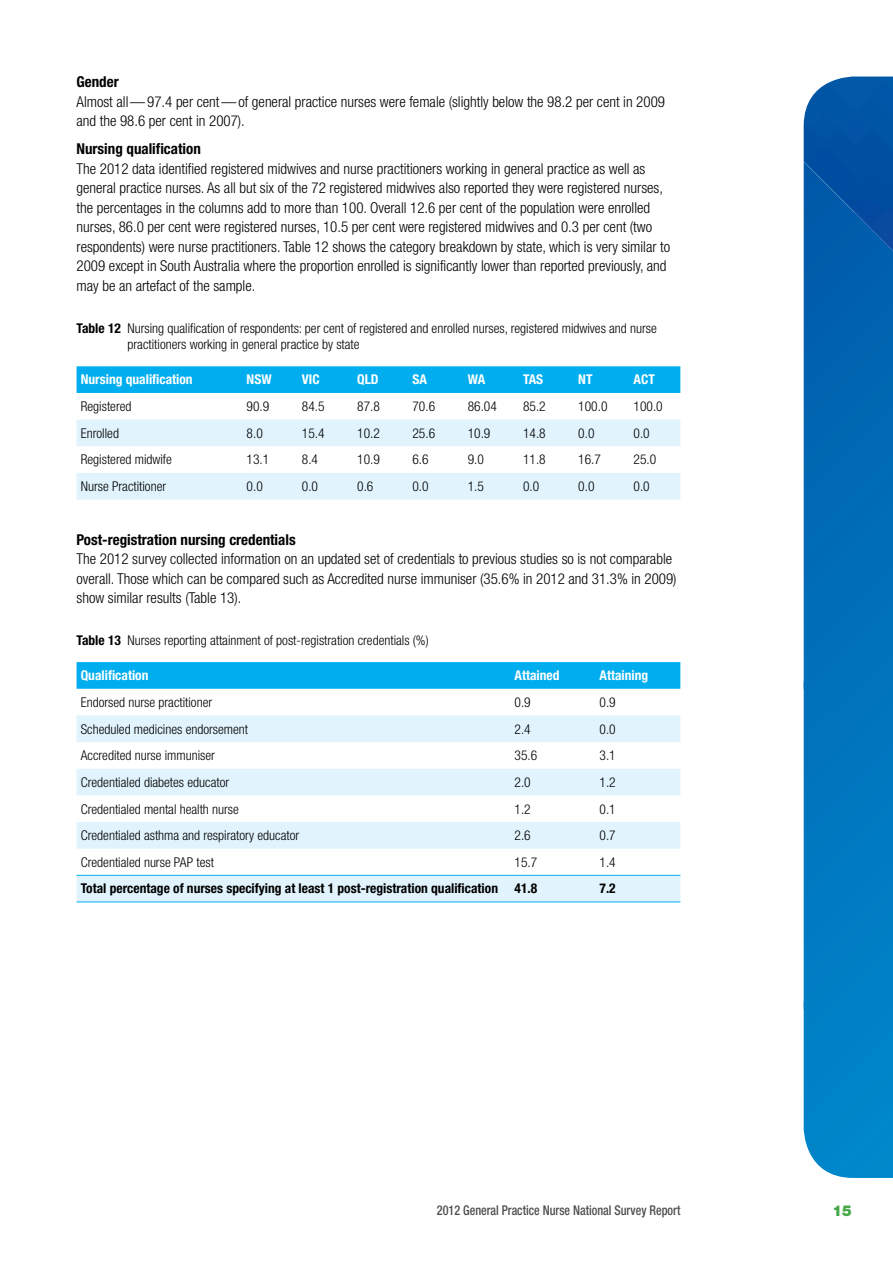
<style>
.page{position:relative;width:893px;height:1263px;background:#fff}
.page>*{position:absolute;margin:0;border:0;box-sizing:border-box;transform-origin:0 0}
.Body{font:300 condensed 15px/19.5px "Helvetica Neue LT Std";color:#000}
.t1{font:700 condensed 15px "Helvetica Neue LT Std";color:#000}
.t2{font:900 15px "Helvetica Neue LT Std";color:#46a748;scale:.96 1}
.Table_body{font:300 condensed 13.5px "Helvetica Neue LT Std";color:#000}
.Table_heading{font:300 condensed 13.5px/16.5px "Helvetica Neue LT Std";color:#000}
.Table_body-2{font:700 condensed 13.5px "Helvetica Neue LT Std";color:#000}
.Table_bold{font:700 condensed 13.5px "Helvetica Neue LT Std";color:#fff}
.t3{font:500 condensed 13.5px "Helvetica Neue LT Std";color:#4d4d4f;scale:.9 1}
.s1{font-weight:700}
</style>
<div class="page">
<div style="left:804px;top:466px;width:89px;height:215px;background:#006db8"></div>
<div style="left:804px;top:681px;width:89px;height:320px;background:#0079c1"></div>
<div style="left:804px;top:1001px;width:89px;height:177px;background:#0084c8"></div>
<div style="left:804px;top:263px;width:89px;height:203px;background:#0064b0"></div>
<img style="left:804px;top:77px;width:89px;height:186px">
<div style="left:77px;top:366px;width:603px;height:27px;background:#00aeef"></div>
<svg style="left:77px;top:420px;width:603px;height:80px;fill:#e1f4fd"></svg>
<svg style="left:77px;top:662px;width:603px;height:27px;background:#03afef"></svg>
<svg style="left:77px;top:715px;width:603px;height:186px;fill:#e1f4fd"></svg>
<hr style="left:77px;top:875px;width:433px;height:1px;background:#00aeef">
<hr style="left:510px;top:875px;width:85px;height:1px;background:#00aeef">
<hr style="left:595px;top:875px;width:85px;height:1px;background:#00aeef">
<hr style="left:77px;top:901px;width:433px;height:1px;background:#00aeef">
<hr style="left:510px;top:901px;width:85px;height:1px;background:#00aeef">
<hr style="left:595px;top:901px;width:85px;height:1px;background:#00aeef">
<h3 class="t1" style="left:77px;top:73px;width:44px">Gender</h3>
<p class="Body" style="left:77px;top:92px;width:590px">Almost all—97.4 per cent—of general practice nurses were female (slightly below the 98.2 per cent in 2009 and the 98.6 per cent in 2007).</p>
<h3 class="t1" style="left:77px;top:140px;width:126px">Nursing qualification</h3>
<p class="Body" style="left:77px;top:159px;width:595px">The 2012 data identified registered midwives and nurse practitioners working in general practice as well as general practice nurses. As all but six of the 72 registered midwives also reported they were registered nurses, the percentages in the columns add to more than 100. Overall 12.6 per cent of the population were enrolled nurses, 86.0 per cent were registered nurses, 10.5 per cent were registered midwives and 0.3 per cent (two respondents) were nurse practitioners. Table 12 shows the category breakdown by state, which is very similar to 2009 except in South Australia where the proportion enrolled is significantly lower than reported previously, and may be an artefact of the sample.</p>
<p class="Table_heading" style="left:128px;top:320px;width:531px;text-indent:-51px"><span class="s1">Table 12</span> Nursing qualification of respondents: per cent of registered and enrolled nurses, registered midwives and nurse practitioners working in general practice by state</p>
<p class="Table_bold" style="left:81px;top:371px;width:113px">Nursing qualification</p>
<p class="Table_bold" style="left:247px;top:371px;width:27px">NSW</p>
<p class="Table_bold" style="left:302px;top:371px;width:19px">VIC</p>
<p class="Table_bold" style="left:357px;top:371px;width:23px">QLD</p>
<p class="Table_bold" style="left:412px;top:371px;width:16px">SA</p>
<p class="Table_bold" style="left:468px;top:371px;width:19px">WA</p>
<p class="Table_bold" style="left:523px;top:371px;width:22px">TAS</p>
<p class="Table_bold" style="left:578px;top:371px;width:16px">NT</p>
<p class="Table_bold" style="left:634px;top:371px;width:23px">ACT</p>
<p class="Table_body" style="left:81px;top:399px;width:52px">Registered</p>
<p class="Table_body" style="left:247px;top:399px;width:24px">90.9</p>
<p class="Table_body" style="left:302px;top:399px;width:24px">84.5</p>
<p class="Table_body" style="left:357px;top:399px;width:24px">87.8</p>
<p class="Table_body" style="left:412px;top:399px;width:24px">70.6</p>
<p class="Table_body" style="left:468px;top:399px;width:31px">86.04</p>
<p class="Table_body" style="left:523px;top:399px;width:24px">85.2</p>
<p class="Table_body" style="left:578px;top:399px;width:31px">100.0</p>
<p class="Table_body" style="left:634px;top:399px;width:31px">100.0</p>
<p class="Table_body" style="left:81px;top:425px;width:40px">Enrolled</p>
<p class="Table_body" style="left:247px;top:425px;width:18px">8.0</p>
<p class="Table_body" style="left:302px;top:425px;width:24px">15.4</p>
<p class="Table_body" style="left:357px;top:425px;width:24px">10.2</p>
<p class="Table_body" style="left:412px;top:425px;width:24px">25.6</p>
<p class="Table_body" style="left:468px;top:425px;width:24px">10.9</p>
<p class="Table_body" style="left:523px;top:425px;width:24px">14.8</p>
<p class="Table_body" style="left:578px;top:425px;width:18px">0.0</p>
<p class="Table_body" style="left:634px;top:425px;width:18px">0.0</p>
<p class="Table_body" style="left:81px;top:452px;width:93px">Registered midwife</p>
<p class="Table_body" style="left:247px;top:452px;width:24px">13.1</p>
<p class="Table_body" style="left:302px;top:452px;width:18px">8.4</p>
<p class="Table_body" style="left:357px;top:452px;width:24px">10.9</p>
<p class="Table_body" style="left:412px;top:452px;width:18px">6.6</p>
<p class="Table_body" style="left:468px;top:452px;width:18px">9.0</p>
<p class="Table_body" style="left:523px;top:452px;width:24px">11.8</p>
<p class="Table_body" style="left:578px;top:452px;width:24px">16.7</p>
<p class="Table_body" style="left:634px;top:452px;width:24px">25.0</p>
<p class="Table_body" style="left:81px;top:478px;width:87px">Nurse Practitioner</p>
<p class="Table_body" style="left:247px;top:478px;width:18px">0.0</p>
<p class="Table_body" style="left:302px;top:478px;width:18px">0.0</p>
<p class="Table_body" style="left:357px;top:478px;width:18px">0.6</p>
<p class="Table_body" style="left:412px;top:478px;width:18px">0.0</p>
<p class="Table_body" style="left:468px;top:478px;width:18px">1.5</p>
<p class="Table_body" style="left:523px;top:478px;width:18px">0.0</p>
<p class="Table_body" style="left:578px;top:478px;width:18px">0.0</p>
<p class="Table_body" style="left:634px;top:478px;width:18px">0.0</p>
<h3 class="t1" style="left:77px;top:530px;width:221px">Post-registration nursing credentials</h3>
<p class="Body" style="left:77px;top:549px;width:602px">The 2012 survey collected information on an updated set of credentials to previous studies so is not comparable overall. Those which can be compared such as Accredited nurse immuniser (35.6% in 2012 and 31.3% in 2009) show similar results (Table 13).</p>
<p class="Table_heading" style="left:77px;top:632px;width:354px"><span class="s1">Table 13</span> Nurses reporting attainment of post-registration credentials (%)</p>
<p class="Table_bold" style="left:81px;top:667px;width:69px">Qualification</p>
<p class="Table_bold" style="left:514px;top:667px;width:46px">Attained</p>
<p class="Table_bold" style="left:600px;top:667px;width:50px">Attaining</p>
<p class="Table_body" style="left:81px;top:694px;width:133px">Endorsed nurse practitioner</p>
<p class="Table_body" style="left:514px;top:694px;width:18px">0.9</p>
<p class="Table_body" style="left:600px;top:694px;width:18px">0.9</p>
<p class="Table_body" style="left:81px;top:721px;width:169px">Scheduled medicines endorsement</p>
<p class="Table_body" style="left:514px;top:721px;width:18px">2.4</p>
<p class="Table_body" style="left:600px;top:721px;width:18px">0.0</p>
<p class="Table_body" style="left:81px;top:748px;width:136px">Accredited nurse immuniser</p>
<p class="Table_body" style="left:514px;top:748px;width:24px">35.6</p>
<p class="Table_body" style="left:600px;top:748px;width:18px">3.1</p>
<p class="Table_body" style="left:81px;top:774px;width:150px">Credentialed diabetes educator</p>
<p class="Table_body" style="left:514px;top:774px;width:18px">2.0</p>
<p class="Table_body" style="left:600px;top:774px;width:18px">1.2</p>
<p class="Table_body" style="left:81px;top:801px;width:160px">Credentialed mental health nurse</p>
<p class="Table_body" style="left:514px;top:801px;width:18px">1.2</p>
<p class="Table_body" style="left:600px;top:801px;width:18px">0.1</p>
<p class="Table_body" style="left:81px;top:828px;width:220px">Credentialed asthma and respiratory educator</p>
<p class="Table_body" style="left:514px;top:828px;width:18px">2.6</p>
<p class="Table_body" style="left:600px;top:828px;width:18px">0.7</p>
<p class="Table_body" style="left:81px;top:854px;width:135px">Credentialed nurse PAP test</p>
<p class="Table_body" style="left:514px;top:854px;width:24px">15.7</p>
<p class="Table_body" style="left:600px;top:854px;width:18px">1.4</p>
<p class="Table_body-2" style="left:81px;top:880px;width:419px">Total percentage of nurses specifying at least 1 post-registration qualification</p>
<p class="Table_body-2" style="left:514px;top:880px;width:24px">41.8</p>
<p class="Table_body-2" style="left:600px;top:880px;width:18px">7.2</p>
<p class="t3" style="left:437px;top:1202px;width:272px">2012 General Practice Nurse National Survey Report</p>
<p class="t2" style="left:832px;top:1202px;width:22px">15</p>
</div>
